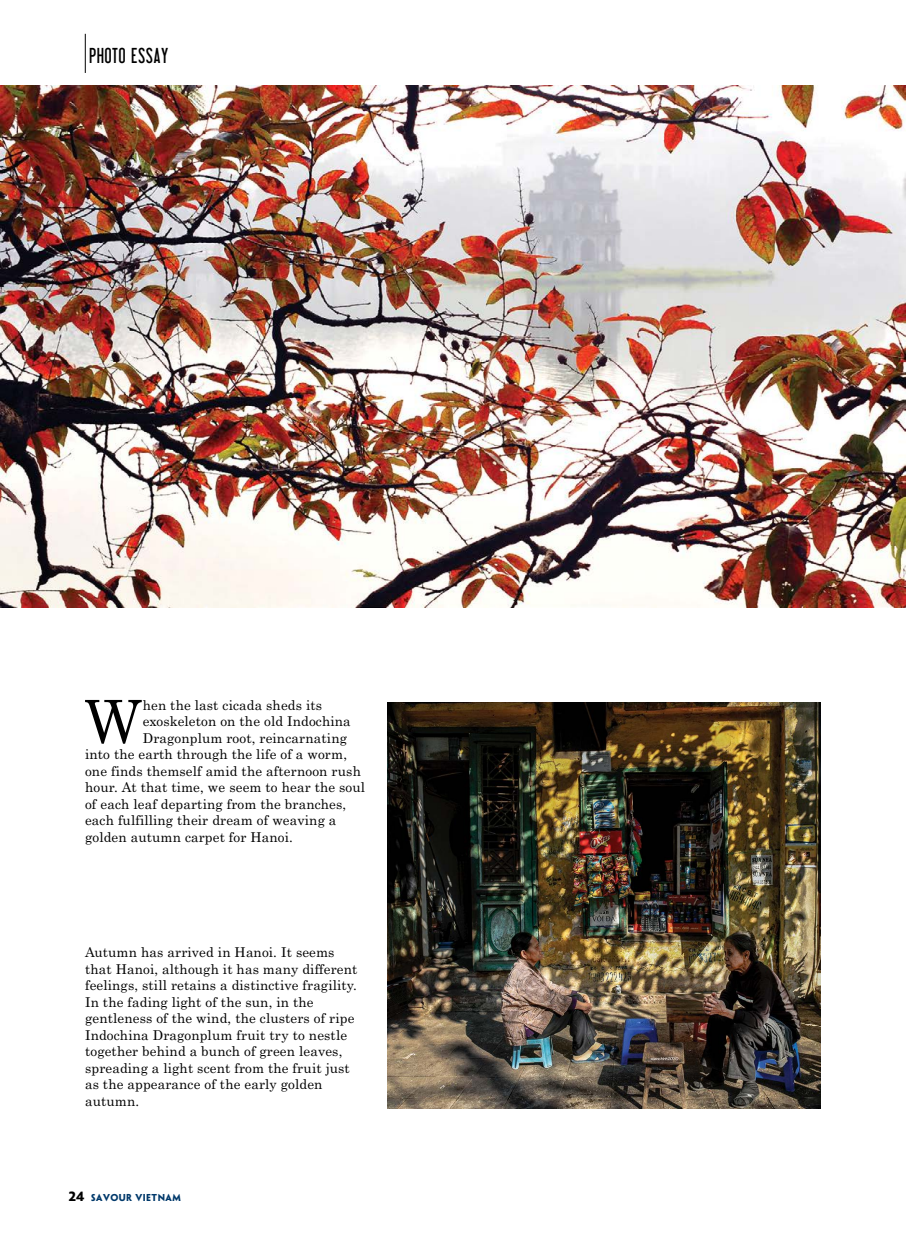
<style>
.page{position:relative;width:906px;height:1238px;background:#fff}
.page>*{position:absolute;margin:0;border:0;box-sizing:border-box;transform-origin:0 0}
.t1{font:59.25px "UTM Centur";color:#000}
.t2{font:21px "UTM Libel KT";letter-spacing:.05em;color:#000}
.t3{font:13.5px/16.5px "UTM Centur";letter-spacing:.01em;color:#000}
.t4{font:700 9px "UTM Penumbra";letter-spacing:.05em;color:#00396b}
.s1{font-size:12px;color:#000}
</style>
<div class="page">
<hr style="left:85px;top:34px;width:1px;height:39px;background:#000">
<img style="left:0;top:85px;width:906px;height:522px">
<img style="left:388px;top:703px;width:433px;height:405px">
<h2 class="t2" style="left:90px;top:42px;width:80px">PHOTO ESSAY</h2>
<h1 class="t1" style="left:84px;top:672px;width:60px">W</h1>
<p class="t3" style="left:143px;top:695px;width:181px">hen the last cicada sheds its</p>
<p class="t3" style="left:143px;top:711px;width:209px">exoskeleton on the old Indochina</p>
<p class="t3" style="left:143px;top:728px;width:206px">Dragonplum root, reincarnating</p>
<p class="t3" style="left:85px;top:744px;width:264px">into the earth through the life of a worm,</p>
<p class="t3" style="left:85px;top:761px;width:277px">one finds themself amid the afternoon rush</p>
<p class="t3" style="left:85px;top:777px;width:281px">hour. At that time, we seem to hear the soul</p>
<p class="t3" style="left:85px;top:794px;width:263px">of each leaf departing from the branches,</p>
<p class="t3" style="left:85px;top:810px;width:253px">each fulfilling their dream of weaving a</p>
<p class="t3" style="left:85px;top:827px;width:209px">golden autumn carpet for Hanoi.</p>
<p class="t3" style="left:85px;top:942px;width:274px">Autumn has arrived in Hanoi. It seems that Hanoi, although it has many different feelings, still retains a distinctive fragility.<br>In the fading light of the sun, in the gentleness of the wind, the clusters of ripe Indochina Dragonplum fruit try to nestle together behind a bunch of green leaves, spreading a light scent from the fruit just as the appearance of the early golden autumn.</p>
<p class="t4" style="left:69px;top:1189px;width:113px"><span class="s1">24</span> SAVOUR VIETNAM</p>
</div>
